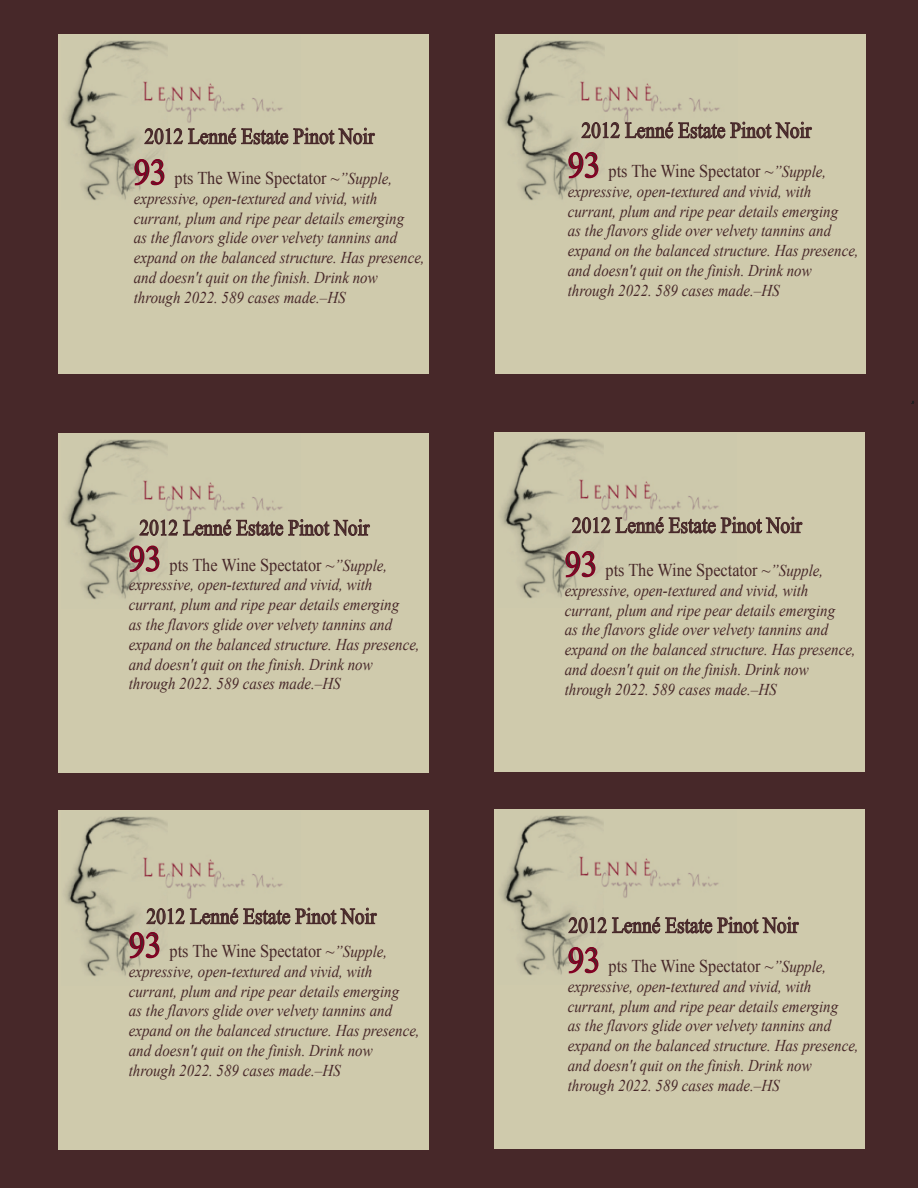
<style>
.page{position:relative;width:918px;height:1188px;background:#fff}
.page>*{position:absolute;margin:0;border:0;box-sizing:border-box;transform-origin:0 0}
.t1{font:22.35px "Times New Roman";color:#472829;scale:.86 1}
.t2{font:18px "Times New Roman";color:#472829;scale:.91 1}
.t3{font:italic 16.5px/19.8px "Times New Roman";color:#472829;scale:.91 1}
.t4{font:italic 700 16.5px "Times New Roman";color:#472829;scale:.91 1}
.s1{font-size:36px}
.s2{font-style:italic;font-size:16.5px}
.s3{font-weight:700}
.s4{font-weight:400;font-style:normal;font-size:18px}
</style>
<div class="page">
<div style="left:0;top:1161px;width:918px;height:27px;background:#472829"></div>
<div style="left:895px;top:0;width:23px;height:1188px;background:#472829"></div>
<hr style="left:890px;top:401px;width:24px;height:3px;background:#231f20">
<div style="left:0;top:0;width:475px;height:402px;background:#472829"></div>
<div style="left:58px;top:35px;width:370px;height:339px;background:#cfcaac"></div>
<img style="left:61px;top:35px;width:239px;height:175px">
<div style="left:0;top:399px;width:475px;height:402px;background:#472829"></div>
<div style="left:58px;top:434px;width:370px;height:339px;background:#cfcaac"></div>
<img style="left:61px;top:434px;width:239px;height:175px">
<div style="left:437px;top:0;width:475px;height:402px;background:#472829"></div>
<div style="left:495px;top:35px;width:370px;height:339px;background:#cfcaac"></div>
<img style="left:498px;top:35px;width:239px;height:175px">
<div style="left:436px;top:398px;width:475px;height:402px;background:#472829"></div>
<div style="left:494px;top:433px;width:370px;height:339px;background:#cfcaac"></div>
<img style="left:497px;top:433px;width:239px;height:175px">
<div style="left:0;top:776px;width:475px;height:402px;background:#472829"></div>
<div style="left:58px;top:811px;width:370px;height:339px;background:#cfcaac"></div>
<img style="left:61px;top:811px;width:239px;height:175px">
<div style="left:436px;top:775px;width:475px;height:402px;background:#472829"></div>
<div style="left:494px;top:810px;width:370px;height:339px;background:#cfcaac"></div>
<img style="left:497px;top:810px;width:239px;height:175px">
<svg style="left:129px;top:545px;width:31px;height:28px"></svg>
<svg style="left:140px;top:519px;width:230px;height:17px;background:#9f927f"></svg>
<svg style="left:565px;top:550px;width:31px;height:28px"></svg>
<svg style="left:572px;top:517px;width:38px;height:16px"></svg>
<svg style="left:616px;top:517px;width:187px;height:16px"></svg>
<svg style="left:134px;top:158px;width:31px;height:28px"></svg>
<svg style="left:145px;top:128px;width:230px;height:16px"></svg>
<svg style="left:568px;top:122px;width:244px;height:57px;background:#beb49c"></svg>
<svg style="left:129px;top:931px;width:31px;height:28px"></svg>
<svg style="left:147px;top:908px;width:230px;height:16px"></svg>
<svg style="left:568px;top:946px;width:31px;height:28px"></svg>
<svg style="left:569px;top:917px;width:230px;height:16px"></svg>
<h1 class="t1" style="left:145px;top:120px;width:269px">2012 Lenné Estate Pinot Noir</h1>
<p class="t2" style="left:134px;top:165px;width:285px"><span class="s1">93</span> pts The Wine Spectator ~<span class="s2">”Supple,</span></p>
<p class="t3" style="left:134px;top:188px;width:321px">expressive, open-textured and vivid, with currant, plum and ripe pear details emerging<br>as the flavors glide over velvety tannins and expand on the balanced structure. Has presence, and doesn't quit on the finish. Drink now through 2022. 589 cases made.–HS</p>
<h1 class="t1" style="left:140px;top:512px;width:269px">2012 Lenné Estate Pinot Noir</h1>
<p class="t2" style="left:129px;top:552px;width:285px"><span class="s1">93</span> pts The Wine Spectator ~<span class="s2">”Supple,</span></p>
<p class="t3" style="left:129px;top:575px;width:321px">expressive, open-textured and vivid, with currant, plum and ripe pear details emerging<br>as the flavors glide over velvety tannins and expand on the balanced structure. Has presence, and doesn't quit on the finish. Drink now through 2022. 589 cases made.–HS</p>
<h1 class="t1" style="left:147px;top:900px;width:269px">2012 Lenné Estate Pinot Noir</h1>
<p class="t2" style="left:129px;top:938px;width:285px"><span class="s1">93</span> pts The Wine Spectator ~<span class="s2">”Supple,</span></p>
<p class="t3" style="left:129px;top:961px;width:321px">expressive, open-textured and vivid, with currant, plum and ripe pear details emerging<br>as the flavors glide over velvety tannins and expand on the balanced structure. Has presence, and doesn't quit on the finish. Drink now through 2022. 589 cases made.–HS</p>
<h1 class="t1" style="left:582px;top:114px;width:269px">2012 Lenné Estate Pinot Noir</h1>
<p class="t2" style="left:568px;top:158px;width:285px"><span class="s1">93</span> pts The Wine Spectator ~<span class="s2">”Supple,</span></p>
<p class="t3" style="left:568px;top:181px;width:321px">expressive, open-textured and vivid, with currant, plum and ripe pear details emerging<br>as the flavors glide over velvety tannins and expand on the balanced structure. Has presence, and doesn't quit on the finish. Drink now through 2022. 589 cases made.–HS</p>
<p class="t3" style="left:574px;top:157px;width:298px">knocked it out of the park in 2010. He is<br>a dedicated farmer who produces wines from his special vineyard that seem to<br>speak to me in every vintage.” Rusty Gaffney The Pinotfile <span class="s3">An All American, one of the Pinotfile’s top 7 Oregon Pinot Noirs from</span></p>
<p class="t4" style="left:574px;top:276px;width:117px">the 2010 vintage<span class="s4">.</span></p>
<h1 class="t1" style="left:572px;top:509px;width:269px">2012 Lenné Estate Pinot Noir</h1>
<p class="t2" style="left:565px;top:557px;width:285px"><span class="s1">93</span> pts The Wine Spectator ~<span class="s2">”Supple,</span></p>
<p class="t3" style="left:565px;top:580px;width:321px">expressive, open-textured and vivid, with currant, plum and ripe pear details emerging<br>as the flavors glide over velvety tannins and expand on the balanced structure. Has presence, and doesn't quit on the finish. Drink now through 2022. 589 cases made.–HS</p>
<h1 class="t1" style="left:568px;top:909px;width:269px">2012 Lenné Estate Pinot Noir</h1>
<p class="t2" style="left:568px;top:953px;width:285px"><span class="s1">93</span> pts The Wine Spectator ~<span class="s2">”Supple,</span></p>
<p class="t3" style="left:568px;top:976px;width:321px">expressive, open-textured and vivid, with currant, plum and ripe pear details emerging<br>as the flavors glide over velvety tannins and expand on the balanced structure. Has presence, and doesn't quit on the finish. Drink now through 2022. 589 cases made.–HS</p>
</div>
